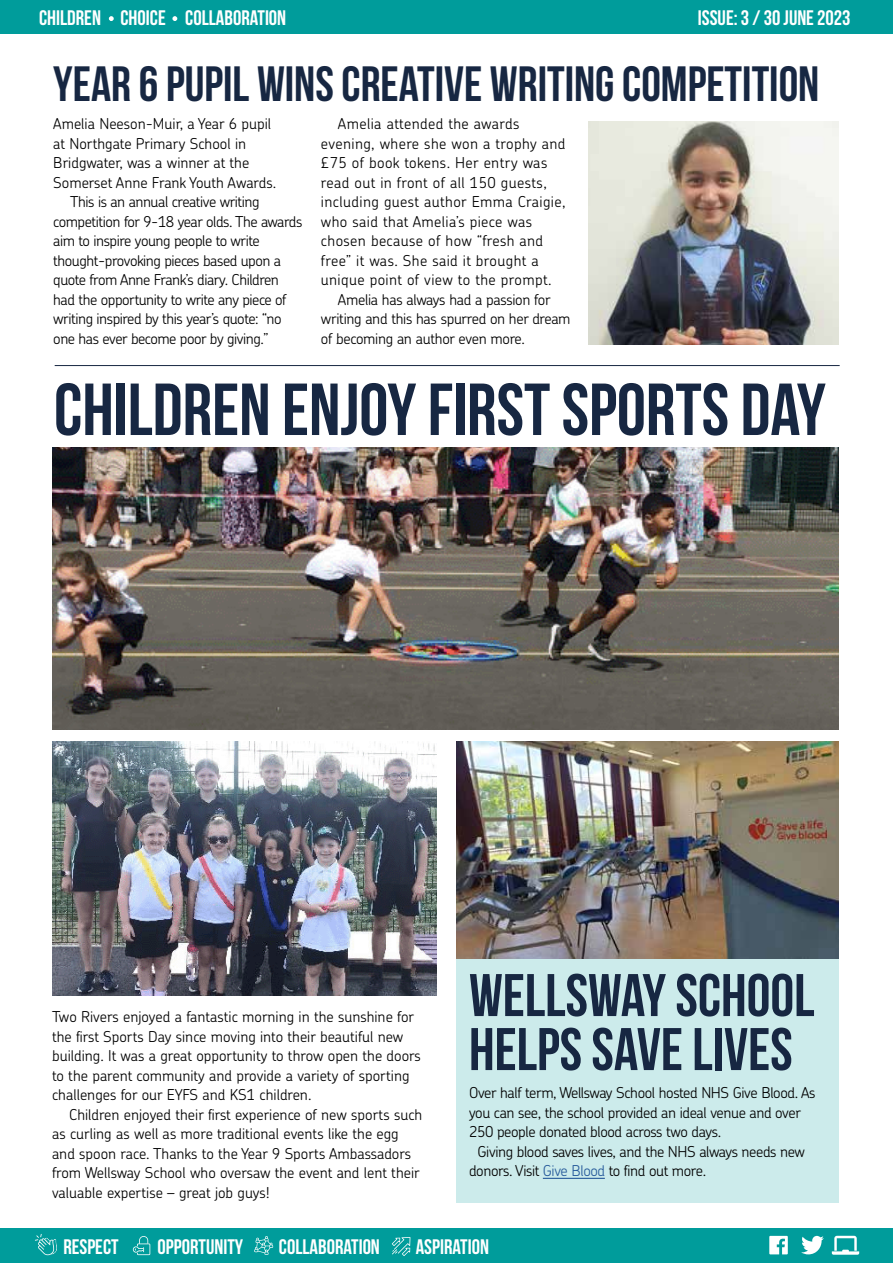
<style>
.page{position:relative;width:893px;height:1263px;background:#fff}
.page>*{position:absolute;margin:0;border:0;box-sizing:border-box;transform-origin:0 0}
.t1{font:73.5px "Bebas Neue";color:#172742}
.t2{font:60px/54px "Bebas Neue";color:#172742}
.t3{font:49.5px "Bebas Neue";color:#172742}
.t4{font:21px "Bebas Neue";color:#fff}
.t5{font:300 15px/19.5px "Chevin Pro";letter-spacing:-.005em;color:#000}
.t6{font:300 15px "Chevin Pro";letter-spacing:-.03em;color:#000}
.t7{font:300 15px "Chevin Pro";letter-spacing:.025em;color:#000}
.t8{font:300 15px "Chevin Pro";letter-spacing:-.025em;color:#000}
.s1{color:#275b9b}
</style>
<div class="page">
<div style="left:0;top:1229px;width:893px;height:34px;background:#009c9b"></div>
<svg style="left:769px;top:1236px;width:19px;height:18px"></svg>
<svg style="left:801px;top:1236px;width:23px;height:18px"></svg>
<svg style="left:35px;top:1234px;width:22px;height:21px"></svg>
<svg style="left:254px;top:1236px;width:19px;height:19px"></svg>
<svg style="left:133px;top:1236px;width:17px;height:19px"></svg>
<svg style="left:392px;top:1237px;width:18px;height:19px"></svg>
<svg style="left:832px;top:1236px;width:27px;height:19px"></svg>
<div style="left:0;top:0;width:893px;height:34px;background:#009c9b"></div>
<svg style="left:109px;top:16px;width:5px;height:5px"></svg>
<svg style="left:172px;top:16px;width:5px;height:5px"></svg>
<img style="left:589px;top:121px;width:250px;height:223px">
<img style="left:52px;top:448px;width:787px;height:281px">
<img style="left:52px;top:741px;width:385px;height:254px">
<div style="left:456px;top:958px;width:383px;height:244px;background:#ccebeb"></div>
<hr style="left:543px;top:1178px;width:62px;height:1px;background:#275b9b">
<img style="left:456px;top:741px;width:383px;height:217px">
<hr style="left:55px;top:365px;width:785px;height:1px;background:#172742">
<h3 class="t4" style="left:39px;top:6px;width:249px">CHILDREN CHOICE COLLABORATION</h3>
<h3 class="t4" style="left:698px;top:6px;width:154px">ISSUE: 3 / 30 JUNE 2023</h3>
<h3 class="t3" style="left:53px;top:57px;width:768px">YEAR 6 PUPIL WINS CREATIVE WRITING COMPETITION</h3>
<p class="t5" style="left:53px;top:113px;width:219px">Amelia Neeson-Muir, a Year 6 pupil</p>
<p class="t5" style="left:53px;top:133px;width:194px">at Northgate Primary School in</p>
<p class="t5" style="left:53px;top:152px;width:197px">Bridgwater, was a winner at the</p>
<p class="t5" style="left:53px;top:172px;width:224px">Somerset Anne Frank Youth Awards.</p>
<p class="t6" style="left:70px;top:191px;width:191px">This is an annual creative writing</p>
<p class="t6" style="left:53px;top:211px;width:251px">competition for 9-18 year olds. The awards</p>
<p class="t6" style="left:53px;top:230px;width:208px">aim to inspire young people to write</p>
<p class="t6" style="left:53px;top:250px;width:229px">thought-provoking pieces based upon a</p>
<p class="t6" style="left:53px;top:269px;width:227px">quote from Anne Frank’s diary. Children</p>
<p class="t6" style="left:53px;top:289px;width:235px">had the opportunity to write any piece of</p>
<p class="t6" style="left:53px;top:308px;width:230px">writing inspired by this year’s quote: “no</p>
<p class="t6" style="left:53px;top:328px;width:217px">one has ever become poor by giving.”</p>
<p class="t7" style="left:338px;top:113px;width:183px">Amelia attended the awards</p>
<p class="t7" style="left:321px;top:133px;width:246px">evening, where she won a trophy and</p>
<p class="t7" style="left:321px;top:152px;width:228px">£75 of book tokens. Her entry was</p>
<p class="t7" style="left:321px;top:172px;width:227px">read out in front of all 150 guests,</p>
<p class="t7" style="left:321px;top:191px;width:246px">including guest author Emma Craigie,</p>
<p class="t7" style="left:321px;top:211px;width:213px">who said that Amelia’s piece was</p>
<p class="t7" style="left:321px;top:230px;width:224px">chosen because of how “fresh and</p>
<p class="t7" style="left:321px;top:250px;width:219px">free” it was. She said it brought a</p>
<p class="t7" style="left:321px;top:269px;width:232px">unique point of view to the prompt.</p>
<p class="t5" style="left:338px;top:289px;width:214px">Amelia has always had a passion for</p>
<p class="t5" style="left:321px;top:308px;width:251px">writing and this has spurred on her dream</p>
<p class="t5" style="left:321px;top:328px;width:206px">of becoming an author even more.</p>
<h1 class="t1" style="left:54px;top:369px;width:773px">CHILDREN ENJOY FIRST SPORTS DAY</h1>
<p class="t5" style="left:52px;top:1006px;width:370px">Two Rivers enjoyed a fantastic morning in the sunshine for the first Sports Day since moving into their beautiful new building. It was a great opportunity to throw open the doors to the parent community and provide a variety of sporting challenges for our EYFS and KS1 children.</p>
<p class="t5" style="left:52px;top:1104px;width:372px;text-indent:17px">Children enjoyed their first experience of new sports such as curling as well as more traditional events like the egg and spoon race. Thanks to the Year 9 Sports Ambassadors from Wellsway School who oversaw the event and lent their valuable expertise – great job guys!</p>
<h2 class="t2" style="left:469px;top:967px;width:347px">WELLSWAY SCHOOL<br>HELPS SAVE LIVES</h2>
<p class="t8" style="left:469px;top:1082px;width:348px">Over half term, Wellsway School hosted NHS Give Blood. As</p>
<p class="t8" style="left:469px;top:1102px;width:333px">you can see, the school provided an ideal venue and over</p>
<p class="t8" style="left:469px;top:1121px;width:254px">250 people donated blood across two days.</p>
<p class="t8" style="left:477px;top:1141px;width:329px">Giving blood saves lives, and the NHS always needs new</p>
<p class="t8" style="left:469px;top:1160px;width:239px">donors. Visit <span class="s1">Give Blood</span> to find out more.</p>
<h3 class="t4" style="left:63px;top:1235px;width:57px">RESPECT</h3>
<h3 class="t4" style="left:158px;top:1235px;width:87px">OPPORTUNITY</h3>
<h3 class="t4" style="left:279px;top:1235px;width:102px">COLLABORATION</h3>
<h3 class="t4" style="left:416px;top:1235px;width:75px">ASPIRATION</h3>
</div>
